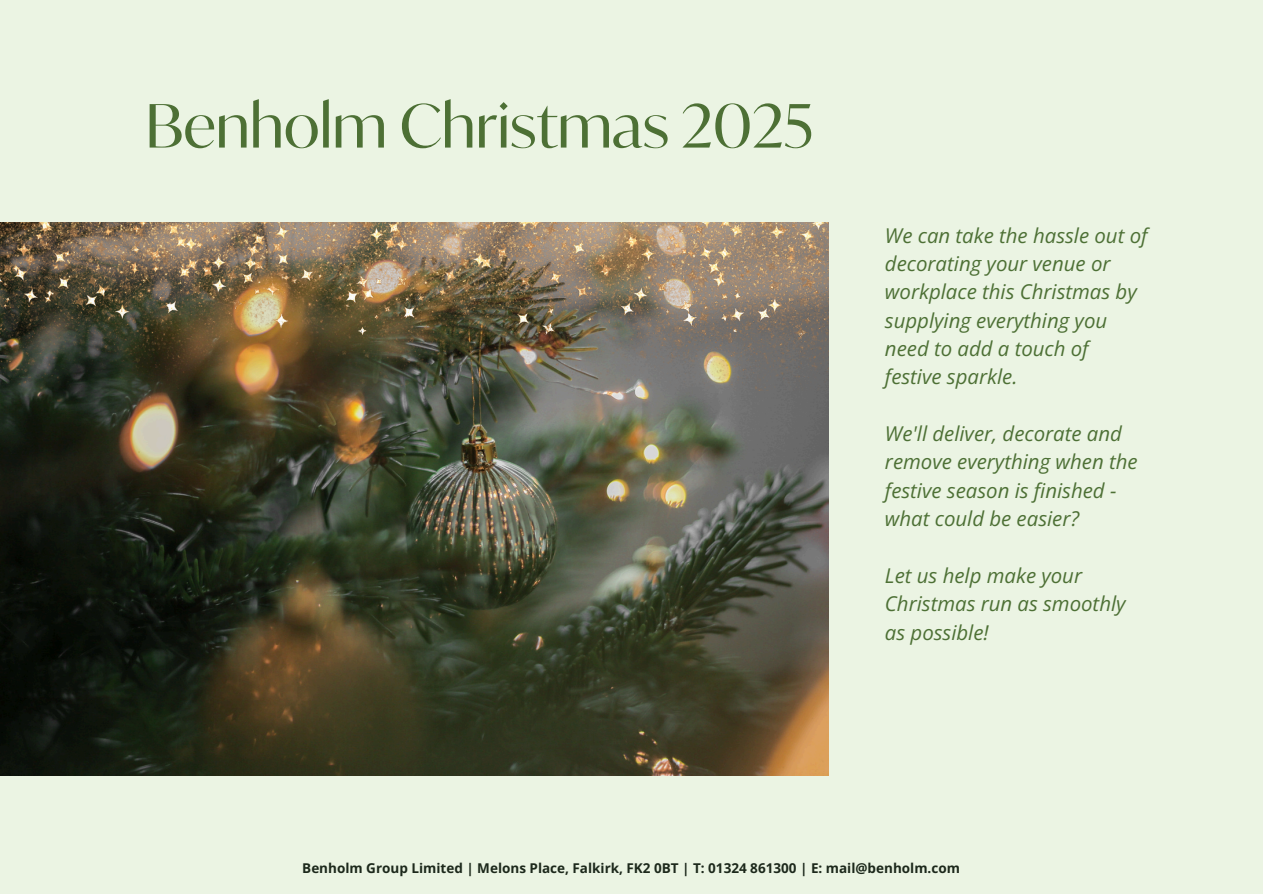
<style>
.page{position:relative;width:1263px;height:894px;background:#fff}
.page>*{position:absolute;margin:0;border:0;box-sizing:border-box;transform-origin:0 0}
.t1{font:59.7px "Ivy Mode";color:#4d7035}
.t2{font:italic 20.4px/28.3px "Open Sans";color:#4d7035}
.t3{font:700 13.5px "Open Sans";color:#1c281b}
</style>
<div class="page">
<div style="left:0;top:0;width:1263px;height:893px;background:#ebf4e3"></div>
<img style="left:0;top:390px;width:828px;height:385px">
<img style="left:0;top:223px;width:828px;height:167px">
<h1 class="t1" style="left:145px;top:88px;width:669px">Benholm Christmas 2025</h1>
<p class="t2" style="left:885px;top:220px;width:264px">We can take the hassle out of decorating your venue or workplace this Christmas by supplying everything you need to add a touch of festive sparkle.</p>
<p class="t2" style="left:885px;top:419px;width:254px">We'll deliver, decorate and remove everything when the festive season is finished - what could be easier?</p>
<h2 class="t2" style="left:885px;top:560px;width:242px">Let us help make your<br>Christmas run as smoothly as possible!</h2>
<p class="t3" style="left:302px;top:857px;width:659px">Benholm Group Limited | Melons Place, Falkirk, FK2 0BT | T: 01324 861300 | E: mail@benholm.com</p>
</div>
